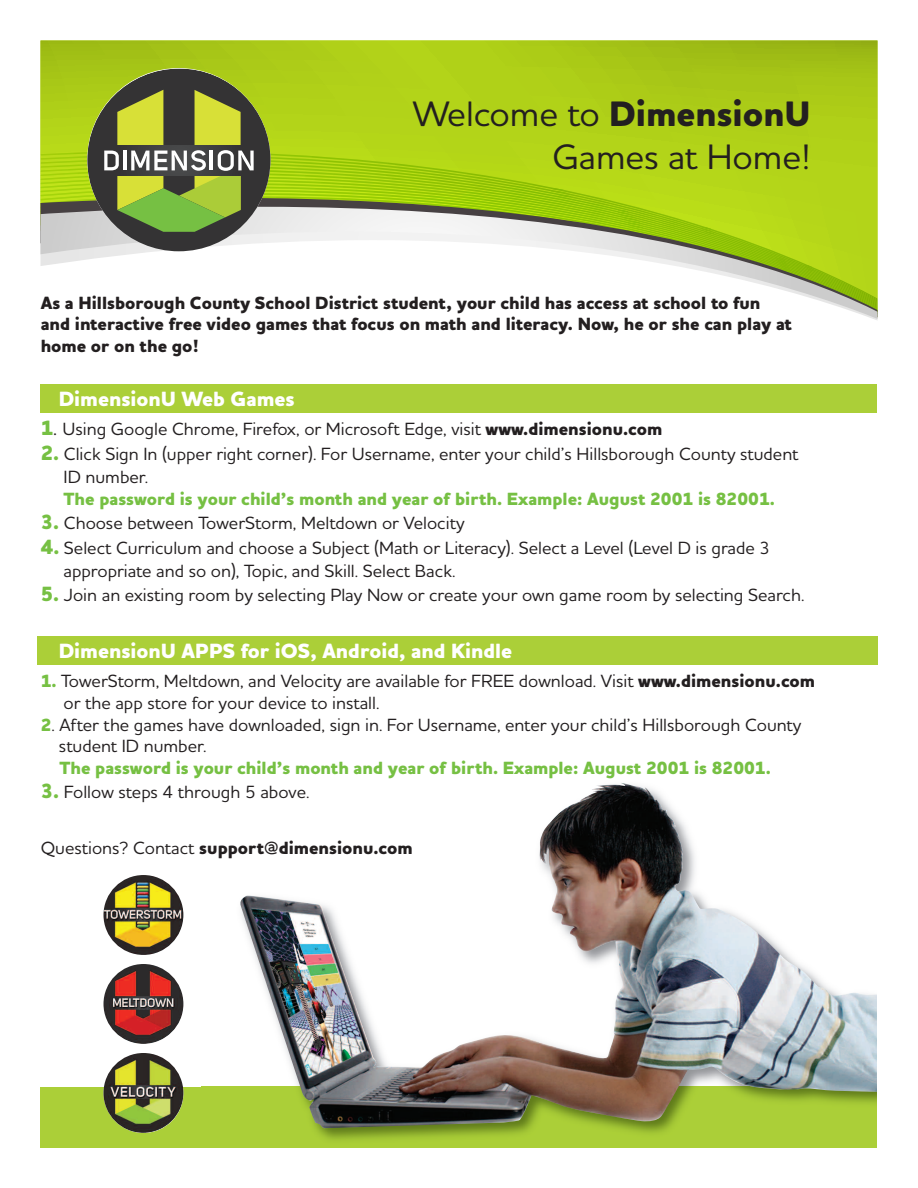
<style>
.page{position:relative;width:918px;height:1188px;background:#fff}
.page>*{position:absolute;margin:0;border:0;box-sizing:border-box;transform-origin:0 0}
.t1{font:500 36px/43.2px "Houschka Pro";color:#231f20;text-align:right}
.t2{font:800 21px "Houschka Pro";color:#fff}
.t3{font:500 18px/23px "Houschka Pro";color:#231f20}
.t4{font:800 18px/21.6px "Houschka Pro";color:#231f20}
.t5{font:800 18px "Houschka Pro";color:#76c043}
.s1{font-weight:800}
.s2{font-weight:800;font-size:21px;color:#76c043}
.s3{font-size:21px}
.s4{font-weight:800;color:#76c043}
.s5{font-weight:500}
</style>
<div class="page">
<div style="left:40px;top:384px;width:838px;height:29px;background:#abcf38"></div>
<div style="left:37px;top:636px;width:841px;height:29px;background:#abcf38"></div>
<div style="left:40px;top:1087px;width:838px;height:61px;background:#abcf38"></div>
<img style="left:316px;top:1087px;width:562px;height:61px">
<img style="left:240px;top:783px;width:637px;height:345px">
<svg style="left:40px;top:40px;width:838px;height:91px;background:#abcb18"></svg>
<svg style="left:40px;top:135px;width:838px;height:185px"></svg>
<div style="left:87px;top:69px;width:183px;height:182px;background:#343334;border-radius:50%"></div>
<svg style="left:96px;top:90px;width:167px;height:142px"></svg>
<img style="left:104px;top:964px;width:79px;height:80px;border-radius:50%">
<img style="left:104px;top:875px;width:79px;height:80px;border-radius:50%">
<img style="left:104px;top:1053px;width:79px;height:80px;border-radius:50%">
<h1 class="t1" style="left:413px;top:96px;width:399px">Welcome to <span class="s1">DimensionU<br></span>Games at Home!</h1>
<p class="t4" style="left:41px;top:294px;width:753px">As a Hillsborough County School District student, your child has access at school to fun and interactive free video games that focus on math and literacy. Now, he or she can play at home or on the go!</p>
<p class="t2" style="left:59px;top:392px;width:238px">DimensionU Web Games</p>
<p class="t3" style="left:41px;top:420px;width:623px"><span class="s2">1</span><span class="s3">.</span> Using Google Chrome, Firefox, or Microsoft Edge, visit <span class="s1">www.dimensionu.com</span></p>
<p class="t3" style="left:64px;top:445px;width:736px;text-indent:-23px"><span class="s2">2.</span> Click Sign In (upper right corner). For Username, enter your child’s Hillsborough County student<br>ID number.</p>
<p class="t5" style="left:64px;top:493px;width:713px">The password is your child’s month and year of birth. Example: August 2001 is 82001.</p>
<p class="t3" style="left:41px;top:513px;width:425px"><span class="s2">3.</span> Choose between TowerStorm, Meltdown or Velocity</p>
<p class="t3" style="left:64px;top:538px;width:708px;text-indent:-23px"><span class="s2">4.</span> Select Curriculum and choose a Subject (Math or Literacy). Select a Level (Level D is grade 3 appropriate and so on), Topic, and Skill. Select Back.</p>
<p class="t3" style="left:41px;top:585px;width:765px"><span class="s2">5.</span> Join an existing room by selecting Play Now or create your own game room by selecting Search.</p>
<p class="t2" style="left:59px;top:644px;width:455px">DimensionU APPS for iOS, Android, and Kindle</p>
<p class="t3" style="left:64px;top:673px;width:753px;line-height:21.6px;text-indent:-23px"><span class="s4">1.</span> TowerStorm, Meltdown, and Velocity are available for FREE download. Visit <span class="s1">www.dimensionu.com </span>or the app store for your device to install.</p>
<p class="t3" style="left:59px;top:716px;width:744px;line-height:21.6px;text-indent:-18px"><span class="s4">2</span>. After the games have downloaded, sign in. For Username, enter your child’s Hillsborough County student ID number.</p>
<p class="t5" style="left:59px;top:762px;width:713px">The password is your child’s month and year of birth. Example: August 2001 is 82001.</p>
<p class="t3" style="left:41px;top:782px;width:270px"><span class="s2">3.</span> Follow steps 4 through 5 above.</p>
<p class="t4" style="left:41px;top:839px;width:373px"><span class="s5">Questions? Contact</span> support@dimensionu.com</p>
</div>
